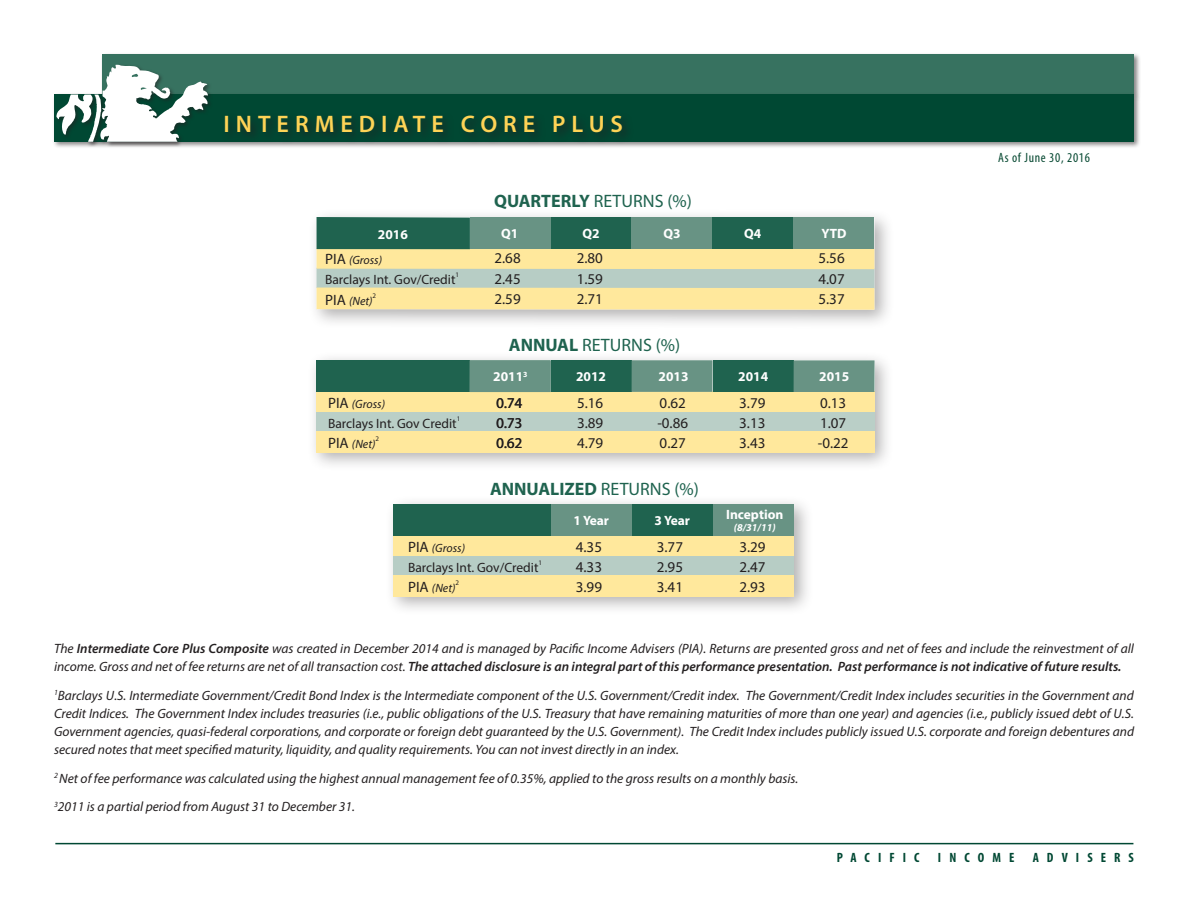
<style>
.page{position:relative;width:1188px;height:918px;background:#fff}
.page>*{position:absolute;margin:0;border:0;box-sizing:border-box;transform-origin:0 0}
.t1{font:600 24px "Myriad Pro";letter-spacing:.25em;color:#fed356}
.t2{font:18px "Myriad Pro";color:#1f634f}
.t3{font:700 18px "Myriad Pro";color:#1f634f}
.t4{font:15px "Myriad Pro";color:#231f20}
.t5{font:italic 13.5px/18px "Myriad Pro";color:#231f20}
.t6{font:13.5px "Myriad Pro";color:#231f20}
.t7{font:700 13.5px "Myriad Pro";color:#fff}
.t8{font:700 condensed 13.5px "Myriad Pro";letter-spacing:.6em;color:#004833}
.t9{font:condensed 13.5px "Myriad Pro";letter-spacing:.05em;color:#074932}
.t10{font:italic 12px "Myriad Pro";color:#231f20}
.t11{font:italic 700 10.5px "Myriad Pro";color:#fff}
.t12{font:7.05px "Myriad Pro";color:#231f20}
.s1{font-weight:700}
.s2{font-style:normal;font-size:15px}
.s3{font-weight:400}
.s4{font-weight:600}
</style>
<div class="page">
<div style="left:385px;top:496px;width:429px;height:120px;background:#231f20;opacity:.35"></div>
<div style="left:308px;top:352px;width:586px;height:120px;background:#231f20;opacity:.35"></div>
<div style="left:308px;top:208px;width:586px;height:121px;background:#231f20;opacity:.35"></div>
<div style="left:393px;top:555px;width:401px;height:20px;background:#b7cdc5"></div>
<div style="left:316px;top:412px;width:559px;height:20px;background:#bacfc7"></div>
<div style="left:316px;top:392px;width:559px;height:20px;background:#ffe89c"></div>
<div style="left:393px;top:536px;width:401px;height:20px;background:#ffe89c"></div>
<div style="left:316px;top:431px;width:559px;height:21px;background:#ffe89c"></div>
<div style="left:393px;top:575px;width:401px;height:21px;background:#ffe89c"></div>
<div style="left:316px;top:360px;width:153px;height:32px;background:#1f634f"></div>
<div style="left:393px;top:504px;width:158px;height:32px;background:#1f634f"></div>
<svg style="left:316px;top:217px;width:558px;height:93px"></svg>
<div style="left:632px;top:504px;width:81px;height:32px;background:#1f634f"></div>
<div style="left:550px;top:218px;width:81px;height:31px;background:#1f634f"></div>
<div style="left:712px;top:218px;width:81px;height:31px;background:#1f634f"></div>
<div style="left:551px;top:360px;width:81px;height:32px;background:#1f634f"></div>
<div style="left:551px;top:504px;width:81px;height:32px;background:#689384"></div>
<div style="left:470px;top:218px;width:80px;height:31px;background:#689384"></div>
<div style="left:713px;top:504px;width:81px;height:32px;background:#689384"></div>
<div style="left:631px;top:218px;width:81px;height:31px;background:#689384"></div>
<div style="left:793px;top:218px;width:81px;height:31px;background:#689384"></div>
<div style="left:632px;top:360px;width:81px;height:32px;background:#689384"></div>
<hr style="left:55px;top:843px;width:1078px;height:1px;background:#004833">
<div style="left:101px;top:52px;width:1041px;height:50px;background:#231f20;opacity:.55"></div>
<div style="left:103px;top:54px;width:1031px;height:40px;background:#377260"></div>
<div style="left:52px;top:92px;width:1089px;height:57px;background:#231f20;opacity:.55"></div>
<div style="left:54px;top:94px;width:1080px;height:48px;background:#004833"></div>
<div style="left:87px;top:93px;width:20px;height:54px;background:#231f20;opacity:.55"></div>
<div style="left:55px;top:93px;width:43px;height:47px;background:#004833"></div>
<div style="left:99px;top:64px;width:115px;height:83px;background:#231f20;opacity:.55"></div>
<svg style="left:56px;top:65px;width:152px;height:77px"></svg>
<div style="left:221px;top:112px;width:413px;height:32px;background:#034431"></div>
<div style="left:713px;top:360px;width:81px;height:32px;background:#1f634f"></div>
<div style="left:470px;top:360px;width:81px;height:32px;background:#689384"></div>
<div style="left:794px;top:360px;width:81px;height:32px;background:#689384"></div>
<p class="t1" style="left:224px;top:109px;width:401px">INTERMEDIATE CORE PLUS</p>
<p class="t2" style="left:494px;top:190px;width:199px"><span class="s1">QUARTERLY</span> RETURNS (%)</p>
<p class="t7" style="left:378px;top:226px;width:31px">2016</p>
<p class="t7" style="left:501px;top:225px;width:19px">Q1</p>
<p class="t10" style="left:325px;top:253px;width:59px"><span class="s2">PIA</span> (Gross)</p>
<p class="t6" style="left:325px;top:272px;width:132px">Barclays Int. Gov/Credit</p>
<p class="t12" style="left:456px;top:271px;width:5px">1</p>
<p class="t10" style="left:325px;top:293px;width:49px"><span class="s2">PIA</span> (Net)</p>
<p class="t12" style="left:373px;top:291px;width:5px">2</p>
<p class="t4" style="left:495px;top:249px;width:28px">2.68</p>
<p class="t4" style="left:495px;top:269px;width:28px">2.45</p>
<p class="t4" style="left:495px;top:289px;width:28px">2.59</p>
<p class="t7" style="left:582px;top:225px;width:19px">Q2</p>
<p class="t7" style="left:663px;top:225px;width:19px">Q3</p>
<p class="t7" style="left:744px;top:225px;width:19px">Q4</p>
<p class="t4" style="left:577px;top:249px;width:28px">2.80</p>
<p class="t4" style="left:577px;top:269px;width:28px">1.59</p>
<p class="t4" style="left:577px;top:289px;width:28px">2.71</p>
<p class="t2" style="left:509px;top:334px;width:173px"><span class="s1">ANNUAL</span> RETURNS (%)</p>
<p class="t10" style="left:328px;top:396px;width:59px"><span class="s2">PIA</span> (Gross)</p>
<p class="t6" style="left:328px;top:415px;width:130px">Barclays Int. Gov Credit</p>
<p class="t12" style="left:457px;top:414px;width:5px">1</p>
<p class="t10" style="left:328px;top:436px;width:49px"><span class="s2">PIA</span> (Net)</p>
<p class="t12" style="left:376px;top:434px;width:5px">2</p>
<p class="t7" style="left:493px;top:368px;width:36px">2011<sup>3</sup></p>
<p class="t4" style="left:496px;top:393px;width:28px">0.74</p>
<p class="t4" style="left:496px;top:414px;width:28px">0.73</p>
<p class="t4" style="left:496px;top:434px;width:28px">0.62</p>
<p class="t7" style="left:576px;top:367px;width:31px">2012</p>
<p class="t4" style="left:577px;top:393px;width:28px">5.16</p>
<p class="t4" style="left:577px;top:413px;width:28px">3.89</p>
<p class="t4" style="left:577px;top:434px;width:28px">4.79</p>
<p class="t7" style="left:659px;top:367px;width:31px">2013</p>
<p class="t4" style="left:660px;top:393px;width:28px">0.62</p>
<p class="t4" style="left:657px;top:413px;width:32px">-0.86</p>
<p class="t4" style="left:660px;top:434px;width:28px">0.27</p>
<p class="t3" style="left:490px;top:477px;width:210px">ANNUALIZED <span class="s3">RETURNS (%)</span></p>
<p class="t7" style="left:573px;top:512px;width:37px">1 Year</p>
<p class="t7" style="left:654px;top:512px;width:37px">3 Year</p>
<p class="t10" style="left:408px;top:540px;width:59px"><span class="s2">PIA</span> (Gross)</p>
<p class="t6" style="left:408px;top:559px;width:132px">Barclays Int. Gov/Credit</p>
<p class="t12" style="left:538px;top:558px;width:5px">1</p>
<p class="t10" style="left:408px;top:581px;width:49px"><span class="s2">PIA</span> (Net)</p>
<p class="t12" style="left:456px;top:578px;width:5px">2</p>
<p class="t4" style="left:576px;top:537px;width:28px">4.35</p>
<p class="t4" style="left:576px;top:558px;width:28px">4.33</p>
<p class="t4" style="left:576px;top:578px;width:28px">3.99</p>
<p class="t4" style="left:657px;top:537px;width:28px">3.77</p>
<p class="t4" style="left:657px;top:558px;width:28px">2.95</p>
<p class="t4" style="left:657px;top:578px;width:28px">3.41</p>
<p class="t7" style="left:738px;top:367px;width:31px">2014</p>
<p class="t4" style="left:739px;top:393px;width:28px">3.79</p>
<p class="t4" style="left:739px;top:413px;width:28px">3.13</p>
<p class="t4" style="left:739px;top:434px;width:28px">3.43</p>
<p class="t7" style="left:726px;top:506px;width:59px">Inception</p>
<p class="t11" style="left:734px;top:521px;width:43px">(8/31/11)</p>
<p class="t4" style="left:739px;top:537px;width:28px">3.29</p>
<p class="t4" style="left:739px;top:558px;width:28px">2.47</p>
<p class="t4" style="left:739px;top:578px;width:28px">2.93</p>
<p class="t7" style="left:822px;top:225px;width:26px">YTD</p>
<p class="t4" style="left:819px;top:249px;width:28px">5.56</p>
<p class="t4" style="left:819px;top:269px;width:28px">4.07</p>
<p class="t4" style="left:819px;top:289px;width:28px">5.37</p>
<p class="t7" style="left:819px;top:368px;width:31px">2015</p>
<p class="t4" style="left:820px;top:393px;width:28px">0.13</p>
<p class="t4" style="left:820px;top:414px;width:28px">1.07</p>
<p class="t4" style="left:818px;top:434px;width:32px">-0.22</p>
<p class="t9" style="left:998px;top:149px;width:93px">As of June 30, 2016</p>
<p class="t5" style="left:54px;top:639px;width:1082px">The <span class="s4">Intermediate Core Plus Composite</span> was created in December 2014 and is managed by Pacific Income Advisers (PIA). Returns are presented gross and net of fees and include the reinvestment of all income. Gross and net of fee returns are net of all transaction cost. <span class="s4">The attached disclosure is an integral part of this performance presentation. Past performance is not indicative of future results.</span></p>
<p class="t5" style="left:54px;top:686px;width:1082px;text-align:justify"><sup>1</sup>Barclays U.S. Intermediate Government/Credit Bond Index is the Intermediate component of the U.S. Government/Credit index. The Government/Credit Index includes securities in the Government and Credit Indices. The Government Index includes treasuries (i.e., public obligations of the U.S. Treasury that have remaining maturities of more than one year) and agencies (i.e., publicly issued debt of U.S.<br>Government agencies, quasi-federal corporations, and corporate or foreign debt guaranteed by the U.S. Government). The Credit Index includes publicly issued U.S. corporate and foreign debentures and secured notes that meet specified maturity, liquidity, and quality requirements. You can not invest directly in an index.</p>
<p class="t5" style="left:54px;top:769px;width:746px"><sup>2</sup> Net of fee performance was calculated using the highest annual management fee of 0.35%, applied to the gross results on a monthly basis.</p>
<p class="t5" style="left:54px;top:798px;width:303px"><sup>3</sup>2011 is a partial period from August 31 to December 31.</p>
<p class="t8" style="left:837px;top:849px;width:84px">PACIFIC</p>
<p class="t8" style="left:938px;top:849px;width:78px">INCOME</p>
<p class="t8" style="left:1033px;top:849px;width:103px">ADVISERS</p>
</div>
